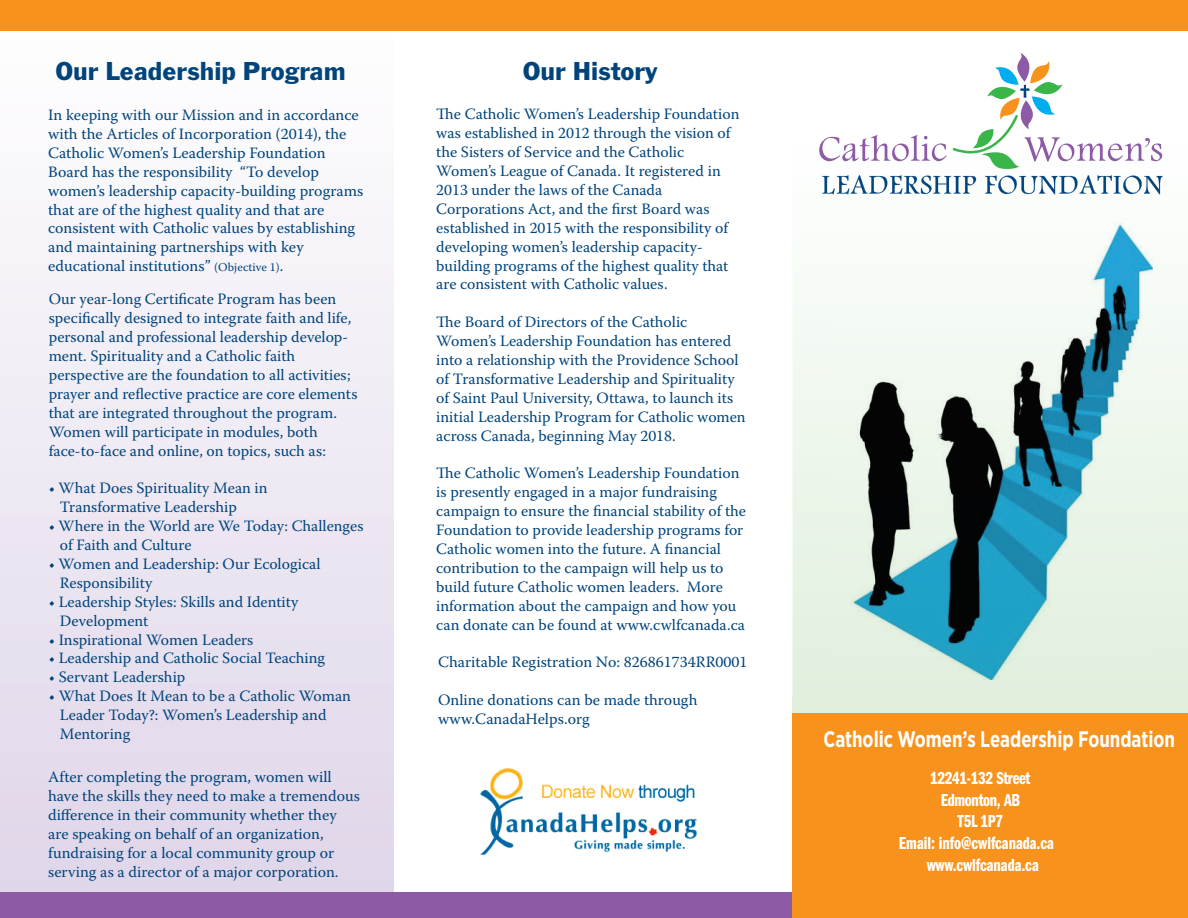
<style>
.page{position:relative;width:1188px;height:918px;background:#fff}
.page>*{position:absolute;margin:0;border:0;box-sizing:border-box;transform-origin:0 0}
.t1{font:27px "Franklin Got T";color:#00447b}
.t2{font:700 22.5px "Gotham Narrow";color:#fff;scale:.85 1}
.t3{font:18px "ITC Franklin Gothic Std Dm Cp";letter-spacing:-.01em;color:#fff}
.t4{font:15.75px/18.9px "Warnock Pro";color:#00447b}
.s1{font-size:12px}
</style>
<div class="page">
<div style="left:0;top:1px;width:393px;height:917px;background:linear-gradient(to bottom,#fff,#dfd4e8)"></div>
<div style="left:0;top:892px;width:1188px;height:26px;background:#8d5ba6"></div>
<div style="left:792px;top:696px;width:396px;height:222px;background:#f7931d"></div>
<svg style="left:793px;top:154px;width:395px;height:542px"></svg>
<div style="left:793px;top:696px;width:395px;height:16px;background:#e1efdd"></div>
<img style="left:833px;top:218px;width:320px;height:462px">
<svg style="left:822px;top:175px;width:341px;height:19px"></svg>
<svg style="left:819px;top:53px;width:343px;height:116px"></svg>
<div style="left:0;top:0;width:1188px;height:31px;background:#f7931d"></div>
<img style="left:480px;top:768px;width:217px;height:87px">
<h1 class="t1" style="left:55px;top:55px;width:292px">Our Leadership Program</h1>
<h1 class="t1" style="left:523px;top:55px;width:136px">Our History</h1>
<p class="t4" style="left:48px;top:105px;width:317px">In keeping with our Mission and in accordance with the Articles of Incorporation (2014), the Catholic Women’s Leadership Foundation Board has the responsibility “To develop women’s leadership capacity-building programs that are of the highest quality and that are consistent with Catholic values by establishing and maintaining partnerships with key educational institutions” <span class="s1">(Objective 1)</span>.</p>
<p class="t4" style="left:436px;top:104px;width:305px">The Catholic Women’s Leadership Foundation was established in 2012 through the vision of the Sisters of Service and the Catholic Women’s League of Canada. It registered in 2013 under the laws of the Canada Corporations Act, and the first Board was established in 2015 with the responsibility of developing women’s leadership capacity&shy;building programs of the highest quality that are consistent with Catholic values.</p>
<p class="t4" style="left:436px;top:312px;width:311px">The Board of Directors of the Catholic Women’s Leadership Foundation has entered into a relationship with the Providence School of Transformative Leadership and Spirituality of Saint Paul University, Ottawa, to launch its initial Leadership Program for Catholic women across Canada, beginning May 2018.</p>
<p class="t4" style="left:436px;top:464px;width:311px">The Catholic Women’s Leadership Foundation is presently engaged in a major fundraising campaign to ensure the financial stability of the Foundation to provide leadership programs for Catholic women into the future. A financial contribution to the campaign will help us to build future Catholic women leaders. More information about the campaign and how you can donate can be found at www.cwlfcanada.ca</p>
<p class="t4" style="left:49px;top:289px;width:310px">Our year-long Certificate Program has been specifically designed to integrate faith and life, personal and professional leadership develop&shy;ment. Spirituality and a Catholic faith perspective are the foundation to all activities; prayer and reflective practice are core elements that are integrated throughout the program.<br>Women will participate in modules, both face-to-face and online, on topics, such as:</p>
<p class="t4" style="left:60px;top:478px;width:209px;text-indent:-11px">• What Does Spirituality Mean in<br>Transformative Leadership</p>
<p class="t4" style="left:60px;top:516px;width:305px;text-indent:-11px">• Where in the World are We Today: Challenges of Faith and Culture</p>
<p class="t4" style="left:60px;top:554px;width:262px;text-indent:-11px">• Women and Leadership: Our Ecological<br>Responsibility</p>
<p class="t4" style="left:60px;top:592px;width:240px;text-indent:-11px">• Leadership Styles: Skills and Identity<br>Development</p>
<p class="t4" style="left:49px;top:630px;width:206px">• Inspirational Women Leaders</p>
<p class="t4" style="left:49px;top:649px;width:278px">• Leadership and Catholic Social Teaching</p>
<p class="t4" style="left:49px;top:667px;width:138px">• Servant Leadership</p>
<p class="t4" style="left:60px;top:686px;width:293px;text-indent:-11px">• What Does It Mean to be a Catholic Woman<br>Leader Today?: Women’s Leadership and<br>Mentoring</p>
<p class="t4" style="left:438px;top:652px;width:311px">Charitable Registration No: 826861734RR0001</p>
<p class="t4" style="left:438px;top:690px;width:261px">Online donations can be made through www.CanadaHelps.org</p>
<p class="t4" style="left:48px;top:767px;width:313px">After completing the program, women will have the skills they need to make a tremendous difference in their community whether they are speaking on behalf of an organization, fundraising for a local community group or serving as a director of a major corporation.</p>
<h2 class="t2" style="left:824px;top:725px;width:415px">Catholic Women’s Leadership Foundation</h2>
<p class="t3" style="left:930px;top:768px;width:102px">12241-132 Street</p>
<p class="t3" style="left:941px;top:790px;width:81px">Edmonton, AB</p>
<p class="t3" style="left:958px;top:812px;width:47px">T5L 1P7</p>
<p class="t3" style="left:899px;top:833px;width:156px">Email: info@cwlfcanada.ca</p>
<p class="t3" style="left:927px;top:855px;width:114px">www.cwlfcanada.ca</p>
</div>
